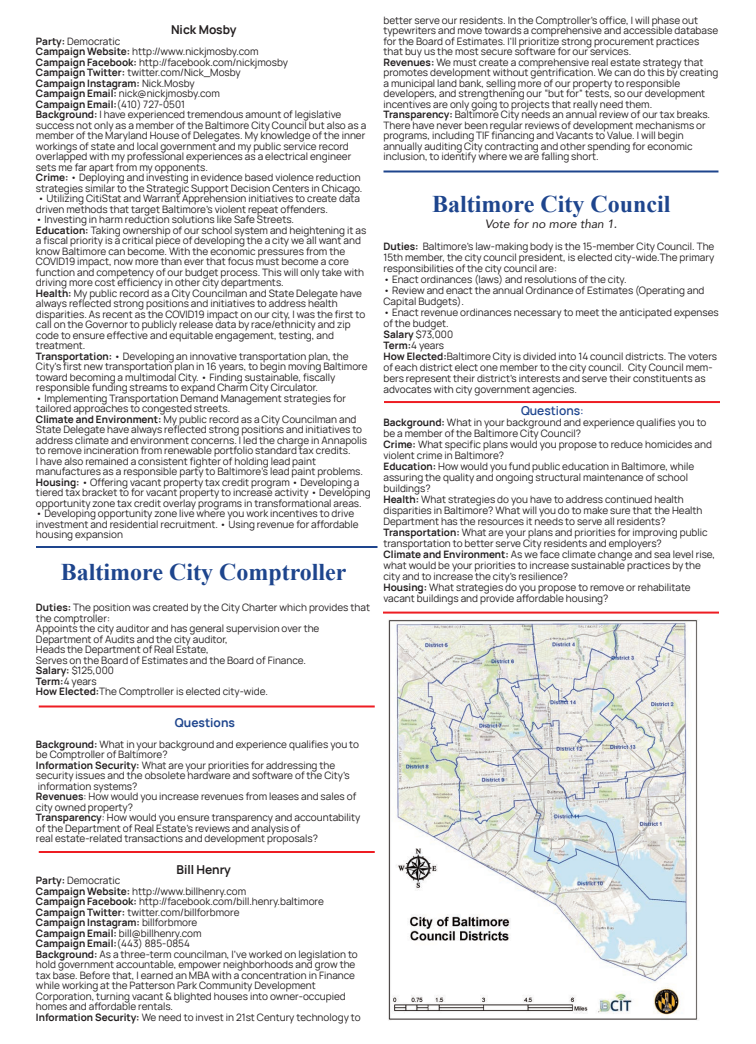
<style>
.page{position:relative;width:756px;height:1044px;background:#fff}
.page>*{position:absolute;margin:0;border:0;box-sizing:border-box;transform-origin:0 0}
.t1{font:700 24px "Times New Roman";color:#1e458d}
.t2{font:italic 12px "Avenir";color:#231f20}
.t3{font:700 12px "Manrope";color:#231f20}
.t4{font:600 12px "Manrope";color:#1e458d}
.t5{font:700 12px "Manrope";color:#1e458d}
.t6{font:10px/10.5px "Manrope";color:#231f20}
.s1{font-weight:700}
.s2{font-weight:400}
</style>
<div class="page">
<img style="left:388px;top:620px;width:310px;height:400px">
<hr style="left:36px;top:546px;width:342px;height:2px;background:#1e458d">
<hr style="left:383px;top:170px;width:335px;height:2px;background:#1e458d">
<hr style="left:384px;top:401px;width:336px;height:2px;background:#ee1d23">
<hr style="left:383px;top:612px;width:336px;height:2px;background:#ee1d23">
<hr style="left:39px;top:706px;width:336px;height:2px;background:#ee1d23">
<hr style="left:39px;top:851px;width:336px;height:2px;background:#ee1d23">
<p class="t3" style="left:171px;top:22px;width:67px">Nick Mosby</p>
<p class="t6" style="left:36px;top:36px;width:332px"><span class="s1">Party:</span> Democratic<br><span class="s1">Campaign Website:</span> http://www.nickjmosby.com<br><span class="s1">Campaign Facebook:</span> http://facebook.com/nickjmosby<br><span class="s1">Campaign Twitter:</span> twitter.com/Nick_Mosby<br><span class="s1">Campaign Instagram:</span> Nick.Mosby<br><span class="s1">Campaign Email:</span> nick@nickjmosby.com<br><span class="s1">Campaign Email:</span>(410) 727-0501<br><span class="s1">Background:</span> I have experienced tremendous amount of legislative success not only as a member of the Baltimore City Council but also as a member of the Maryland House of Delegates. My knowledge of the inner workings of state and local government and my public service record overlapped with my professional experiences as a electrical engineer sets me far apart from my opponents.<br><span class="s1">Crime:</span> • Deploying and investing in evidence based violence reduction strategies similar to the Strategic Support Decision Centers in Chicago.</p>
<p class="t6" style="left:36px;top:194px;width:326px">• Utilizing CitiStat and Warrant Apprehension initiatives to create data driven methods that target Baltimore’s violent repeat offenders.</p>
<p class="t6" style="left:36px;top:215px;width:333px">• Investing in harm reduction solutions like Safe Streets.<br><span class="s1">Education:</span> Taking ownership of our school system and heightening it as a fiscal priority is a critical piece of developing the a city we all want and know Baltimore can become. With the economic pressures from the COVID19 impact, now more than ever that focus must become a core function and competency of our budget process. This will only take with driving more cost efficiency in other city departments.<br><span class="s1">Health:</span> My public record as a City Councilman and State Delegate have always reflected strong positions and initiatives to address health disparities. As recent as the COVID19 impact on our city, I was the first to call on the Governor to publicly release data by race/ethnicity and zip code to ensure effective and equitable engagement, testing, and treatment.<br><span class="s1">Transportation:</span> • Developing an innovative transportation plan, the City’s first new transportation plan in 16 years, to begin moving Baltimore toward becoming a multimodal City. • Finding sustainable, fiscally responsible funding streams to expand Charm City Circulator.</p>
<p class="t6" style="left:36px;top:393px;width:336px">• Implementing Transportation Demand Management strategies for tailored approaches to congested streets.<br><span class="s1">Climate and Environment:</span> My public record as a City Councilman and State Delegate have always reflected strong positions and initiatives to address climate and environment concerns. I led the charge in Annapolis to remove incineration from renewable portfolio standard tax credits.<br>I have also remained a consistent fighter of holding lead paint manufactures as a responsible party to Baltimore's lead paint problems.<br><span class="s1">Housing:</span> • Offering vacant property tax credit program • Developing a tiered tax bracket to for vacant property to increase activity • Developing opportunity zone tax credit overlay programs in transformational areas.</p>
<p class="t6" style="left:36px;top:509px;width:324px">• Developing opportunity zone live where you work incentives to drive investment and residential recruitment. • Using revenue for affordable housing expansion</p>
<h1 class="t1" style="left:61px;top:559px;width:287px">Baltimore City Comptroller</h1>
<p class="t6" style="left:36px;top:603px;width:336px"><span class="s1">Duties:</span> The position was created by the City Charter which provides that the comptroller:<br>Appoints the city auditor and has general supervision over the Department of Audits and the city auditor,<br>Heads the Department of Real Estate,<br>Serves on the Board of Estimates and the Board of Finance.<br><span class="s1">Salary:</span> $125,000<br><span class="s1">Term:</span>4 years<br><span class="s1">How Elected:</span>The Comptroller is elected city-wide.</p>
<p class="t5" style="left:175px;top:715px;width:62px">Questions</p>
<p class="t6" style="left:36px;top:739px;width:326px"><span class="s1">Background:</span> What in your background and experience qualifies you to be Comptroller of Baltimore?<br><span class="s1">Information Security:</span> What are your priorities for addressing the security issues and the obsolete hardware and software of the City’s information systems?<br><span class="s1">Revenues</span>: How would you increase revenues from leases and sales of city owned property?<br><span class="s1">Transparency</span>: How would you ensure transparency and accountability of the Department of Real Estate’s reviews and analysis of<br>real estate-related transactions and development proposals?</p>
<p class="t3" style="left:176px;top:862px;width:56px">Bill Henry</p>
<p class="t6" style="left:36px;top:876px;width:326px"><span class="s1">Party:</span> Democratic<br><span class="s1">Campaign Website:</span> http://www.billhenry.com<br><span class="s1">Campaign Facebook:</span> http://facebook.com/bill.henry.baltimore <span class="s1">Campaign Twitter:</span> twitter.com/billforbmore<br><span class="s1">Campaign Instagram:</span> billforbmore<br><span class="s1">Campaign Email:</span> bill@billhenry.com<br><span class="s1">Campaign Email:</span>(443) 885-0854<br><span class="s1">Background:</span> As a three-term councilman, I’ve worked on legislation to hold government accountable, empower neighborhoods and grow the tax base. Before that, I earned an MBA with a concentration in Finance while working at the Patterson Park Community Development Corporation, turning vacant &amp; blighted houses into owner-occupied homes and affordable rentals.<br><span class="s1">Information Security:</span> We need to invest in 21st Century technology to</p>
<p class="t6" style="left:383px;top:15px;width:336px">better serve our residents. In the Comptroller’s office, I will phase out typewriters and move towards a comprehensive and accessible database for the Board of Estimates. I’ll prioritize strong procurement practices that buy us the most secure software for our services.<br><span class="s1">Revenues:</span> We must create a comprehensive real estate strategy that promotes development without gentrification. We can do this by creating a municipal land bank, selling more of our property to responsible developers, and strengthening our “but for” tests, so our development incentives are only going to projects that really need them.<br><span class="s1">Transparency:</span> Baltimore City needs an annual review of our tax breaks.<br>There have never been regular reviews of development mechanisms or programs, including TIF financing and Vacants to Value. I will begin annually auditing City contracting and other spending for economic inclusion, to identify where we are falling short.</p>
<h1 class="t1" style="left:432px;top:191px;width:240px">Baltimore City Council</h1>
<p class="t2" style="left:485px;top:216px;width:134px">Vote for no more than 1.</p>
<p class="t6" style="left:383px;top:241px;width:332px;line-height:11px;text-align:justify"><span class="s1">Duties:</span> Baltimore’s law-making body is the 15-member City Council. The 15th member, the city council president, is elected city-wide.The primary responsibilities of the city council are:</p>
<p class="t6" style="left:383px;top:275px;width:245px">• Enact ordinances (laws) and resolutions of the city.</p>
<p class="t6" style="left:383px;top:285px;width:323px;line-height:11px">• Review and enact the annual Ordinance of Estimates (Operating and<br>Capital Budgets).</p>
<p class="t6" style="left:383px;top:307px;width:337px;line-height:11px">• Enact revenue ordinances necessary to meet the anticipated expenses of the budget.<br><span class="s1">Salary</span> $73,000<br><span class="s1">Term:</span>4 years<br><span class="s1">How Elected:</span>Baltimore City is divided into 14 council districts. The voters of each district elect one member to the city council. City Council mem&shy;bers represent their district’s interests and serve their constituents as advocates with city government agencies.</p>
<p class="t4" style="left:521px;top:403px;width:64px">Questions<span class="s2">:</span></p>
<p class="t6" style="left:384px;top:417px;width:333px;line-height:11px"><span class="s1">Background:</span> What in your background and experience qualifies you to be a member of the Baltimore City Council?<br><span class="s1">Crime:</span> What specific plans would you propose to reduce homicides and violent crime in Baltimore?<br><span class="s1">Education:</span> How would you fund public education in Baltimore, while assuring the quality and ongoing structural maintenance of school buildings?<br><span class="s1">Health:</span> What strategies do you have to address continued health disparities in Baltimore? What will you do to make sure that the Health Department has the resources it needs to serve all residents?<br><span class="s1">Transportation:</span> What are your plans and priorities for improving public transportation to better serve City residents and employers?<br><span class="s1">Climate and Environment:</span> As we face climate change and sea level rise, what would be your priorities to increase sustainable practices by the city and to increase the city’s resilience?<br><span class="s1">Housing:</span> What strategies do you propose to remove or rehabilitate vacant buildings and provide affordable housing?</p>
</div>
